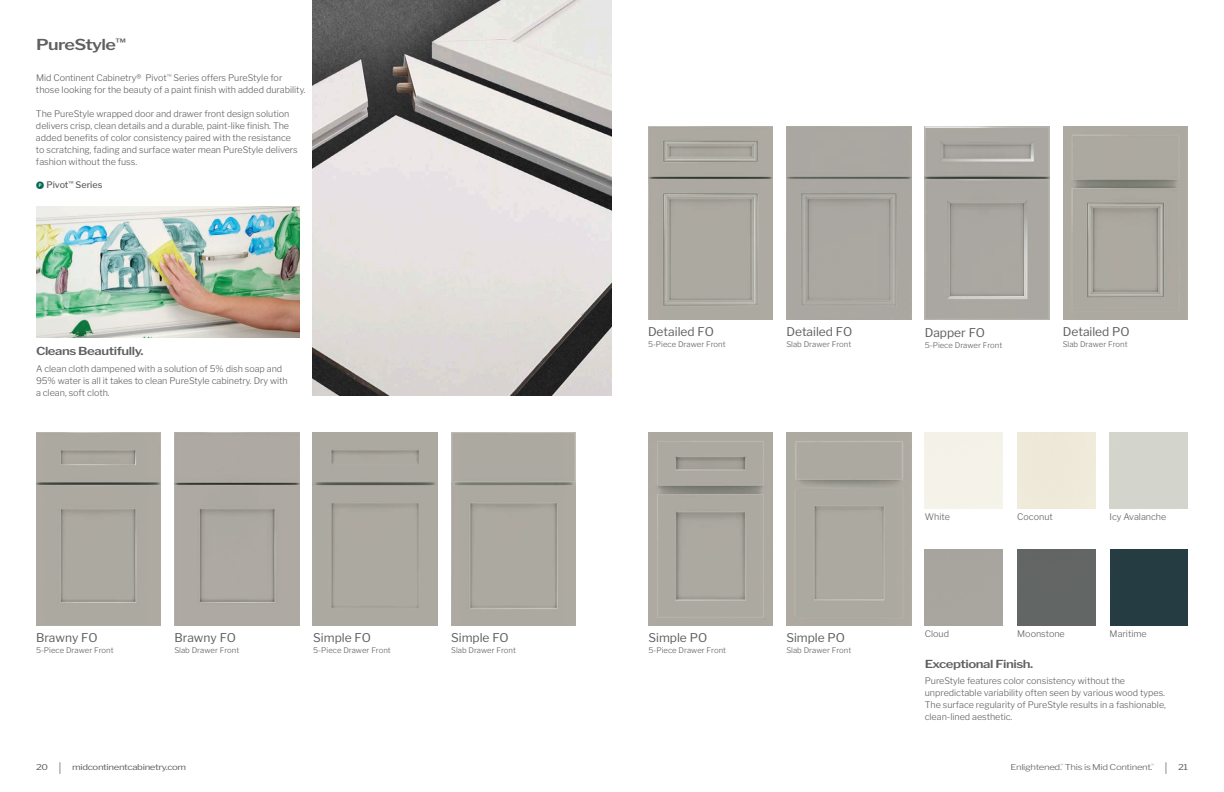
<style>
.page{position:relative;width:1224px;height:792px;background:#fff}
.page>*{position:absolute;margin:0;border:0;box-sizing:border-box;transform-origin:0 0}
.Page_header{font:600 15px "Libre Franklin";letter-spacing:-.035em;color:#5f5f62;scale:1.2 1}
.Doorstyle_Name{font:12px "Libre Franklin";color:#5f5f62}
.Category_headers{font:600 11px "Libre Franklin";letter-spacing:-.035em;color:#5f5f62;scale:1.2 1}
.other_paragraphs{font:300 9px/12px "Libre Franklin";color:#5f5f62}
.Finish_captions{font:300 9px "Libre Franklin";color:#5f5f62}
.Doorstyle_Name-2{font:500 9px "Libre Franklin";color:#5f5f62}
.t1{font:8px "Libre Franklin";letter-spacing:-.035em;color:#5f5f62;scale:1.2 1}
.t2{font:300 8px "Libre Franklin";letter-spacing:-.035em;color:#5f5f62;scale:1.2 1}
.Drawer_front_type{font:300 7.8px "Libre Franklin";color:#5f5f62}
.t3{font:300 2.9px "Libre Franklin";color:#5f5f62}
.s1{font-family:"Whitney Index Black Rd Bd";font-weight:400;font-size:8px;color:#006753}
.s2{font-weight:300;font-size:11.5px}
</style>
<div class="page">
<img style="left:313px;top:0;width:299px;height:396px">
<div style="left:1110px;top:549px;width:78px;height:77px;background:#253c42"></div>
<div style="left:1017px;top:549px;width:78px;height:77px;background:#626664"></div>
<img style="left:36px;top:207px;width:263px;height:130px">
<img style="left:36px;top:432px;width:125px;height:193px">
<div style="left:174px;top:432px;width:125px;height:193px;background:#aea9a3"></div>
<div style="left:313px;top:432px;width:125px;height:193px;background:#aca9a1"></div>
<img style="left:451px;top:432px;width:125px;height:193px">
<img style="left:648px;top:126px;width:125px;height:194px">
<div style="left:786px;top:126px;width:125px;height:194px;background:#aaa6a1"></div>
<img style="left:925px;top:126px;width:125px;height:194px">
<img style="left:1063px;top:126px;width:125px;height:194px">
<img style="left:648px;top:432px;width:125px;height:193px">
<div style="left:786px;top:432px;width:125px;height:193px;background:#aca9a1"></div>
<p class="Page_header" style="left:36px;top:33px;width:76px">PureStyle<sup>™</sup></p>
<p class="other_paragraphs" style="left:36px;top:71px;width:271px">Mid Continent Cabinetry® Pivot<sup>™</sup> Series offers PureStyle for those looking for the beauty of a paint finish with added durability.</p>
<p class="other_paragraphs" style="left:36px;top:107px;width:263px">The PureStyle wrapped door and drawer front design solution delivers crisp, clean details and a durable, paint-like finish. The added benefits of color consistency paired with the resistance to scratching, fading and surface water mean PureStyle delivers fashion without the fuss.</p>
<p class="Doorstyle_Name-2" style="left:36px;top:177px;width:68px"><span class="s1">P</span> Pivot<sup>™</sup> Series</p>
<p class="Category_headers" style="left:36px;top:343px;width:91px">Cleans Beautifully.</p>
<p class="other_paragraphs" style="left:36px;top:362px;width:253px">A clean cloth dampened with a solution of 5% dish soap and<br>95% water is all it takes to clean PureStyle cabinetry. Dry with a clean, soft cloth.</p>
<p class="Doorstyle_Name" style="left:36px;top:628px;width:63px">Brawny FO</p>
<p class="Drawer_front_type" style="left:36px;top:644px;width:79px">5-Piece Drawer Front</p>
<p class="Doorstyle_Name" style="left:174px;top:628px;width:63px">Brawny FO</p>
<p class="Drawer_front_type" style="left:174px;top:644px;width:66px">Slab Drawer Front</p>
<p class="Doorstyle_Name" style="left:313px;top:628px;width:59px">Simple FO</p>
<p class="Drawer_front_type" style="left:313px;top:644px;width:79px">5-Piece Drawer Front</p>
<p class="Doorstyle_Name" style="left:451px;top:628px;width:59px">Simple FO</p>
<p class="Drawer_front_type" style="left:451px;top:644px;width:66px">Slab Drawer Front</p>
<p class="Doorstyle_Name" style="left:648px;top:322px;width:67px">Detailed FO</p>
<p class="Drawer_front_type" style="left:648px;top:338px;width:79px">5-Piece Drawer Front</p>
<p class="Doorstyle_Name" style="left:786px;top:322px;width:67px">Detailed FO</p>
<p class="Drawer_front_type" style="left:786px;top:338px;width:66px">Slab Drawer Front</p>
<p class="Doorstyle_Name" style="left:649px;top:628px;width:60px">Simple PO</p>
<p class="Drawer_front_type" style="left:649px;top:644px;width:79px">5-Piece Drawer Front</p>
<p class="Doorstyle_Name" style="left:786px;top:628px;width:60px">Simple PO</p>
<p class="Drawer_front_type" style="left:786px;top:644px;width:66px">Slab Drawer Front</p>
<p class="Doorstyle_Name" style="left:925px;top:323px;width:62px">Dapper FO</p>
<p class="Drawer_front_type" style="left:925px;top:339px;width:79px">5-Piece Drawer Front</p>
<p class="Doorstyle_Name" style="left:1063px;top:322px;width:69px">Detailed PO</p>
<p class="Drawer_front_type" style="left:1063px;top:338px;width:66px">Slab Drawer Front</p>
<p class="Finish_captions" style="left:925px;top:510px;width:27px">White</p>
<p class="Finish_captions" style="left:1017px;top:510px;width:37px">Coconut</p>
<p class="Finish_captions" style="left:1109px;top:510px;width:58px">Icy Avalanche</p>
<p class="Finish_captions" style="left:925px;top:627px;width:26px">Cloud</p>
<p class="Finish_captions" style="left:1017px;top:627px;width:49px">Moonstone</p>
<p class="Finish_captions" style="left:1110px;top:627px;width:39px">Maritime</p>
<p class="Category_headers" style="left:925px;top:655px;width:92px">Exceptional Finish.</p>
<p class="other_paragraphs" style="left:925px;top:674px;width:243px">PureStyle features color consistency without the unpredictable variability often seen by various wood types.<br>The surface regularity of PureStyle results in a fashionable, clean-lined aesthetic.</p>
<p class="t1" style="left:36px;top:761px;width:127px">20 <span class="s2">|</span> midcontinentcabinetry.com</p>
<p class="t2" style="left:1011px;top:761px;width:120px">Enlightened. This is Mid Continent.</p>
<p class="t3" style="left:1060px;top:763px;width:4px">™</p>
<p class="t3" style="left:1151px;top:763px;width:4px">™</p>
<p class="t1" style="left:1165px;top:761px;width:21px"><span class="s2">|</span> 21</p>
</div>
